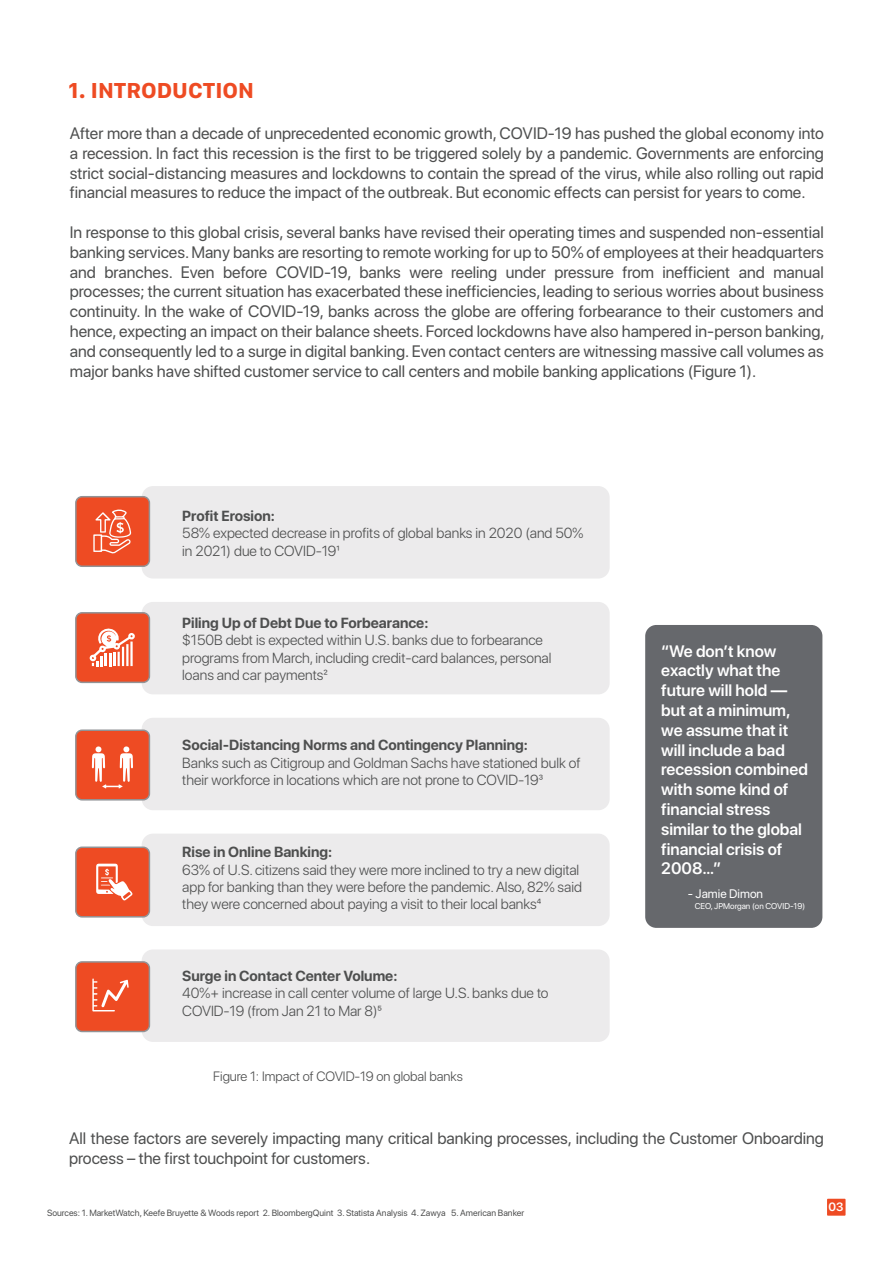
<style>
.page{position:relative;width:893px;height:1263px;background:#fff}
.page>*{position:absolute;margin:0;border:0;box-sizing:border-box;transform-origin:0 0}
.t1{font:700 22.5px "SF Compact Text";color:#ee4b23}
.t2{font:16.5px/19.8px "SF Pro Display";color:#4e4f4f;text-align:justify}
.t3{font:600 16.5px/19.8px "SF Pro Display";color:#fff}
.t4{font:300 14.55px/17.4px "SF Pro Display";color:#4e4f4f}
.t5{font:700 14.55px "SF Pro Display";color:#4e4f4f}
.t6{font:300 13.5px "SF Pro Display";color:#4e4f4f}
.t7{font:12.3px "SF Pro Display";color:#fff}
.t8{font:600 12px "SF Pro Display";color:#fff}
.t9{font:9px "SF Pro Display";color:#4e4f4f}
.t10{font:8.4px "SF Pro Display";color:#fff}
</style>
<div class="page">
<div style="left:827px;top:1199px;width:18px;height:17px;background:#ee4b23"></div>
<div style="left:645px;top:625px;width:177px;height:303px;background:#66686c;border-radius:11px"></div>
<div style="left:142px;top:834px;width:468px;height:92px;background:#ecebec;border-radius:11px"></div>
<div style="left:142px;top:949px;width:468px;height:93px;background:#ecebec;border-radius:11px"></div>
<div style="left:142px;top:718px;width:468px;height:92px;background:#ecebec;border-radius:11px"></div>
<div style="left:142px;top:602px;width:468px;height:92px;background:#ecebec;border-radius:11px"></div>
<div style="left:142px;top:486px;width:468px;height:92px;background:#ecebec;border-radius:11px"></div>
<div style="left:76px;top:613px;width:73px;height:69px;background:#ee4b23;border-radius:6px"></div>
<div style="left:75px;top:612px;width:75px;height:71px;border:2px solid #919396;border-radius:6px"></div>
<svg style="left:89px;top:628px;width:46px;height:38px"></svg>
<div style="left:76px;top:497px;width:73px;height:69px;background:#ee4b23;border-radius:6px"></div>
<div style="left:75px;top:496px;width:75px;height:71px;border:2px solid #919396;border-radius:6px"></div>
<div style="left:76px;top:730px;width:73px;height:70px;background:#ee4b23;border-radius:6px"></div>
<div style="left:75px;top:729px;width:75px;height:71px;border:2px solid #919396;border-radius:6px"></div>
<div style="left:76px;top:847px;width:73px;height:70px;background:#ee4b23;border-radius:6px"></div>
<div style="left:75px;top:846px;width:75px;height:71px;border:2px solid #919396;border-radius:6px"></div>
<div style="left:76px;top:962px;width:73px;height:69px;background:#ee4b23;border-radius:6px"></div>
<div style="left:75px;top:961px;width:75px;height:71px;border:2px solid #919396;border-radius:6px"></div>
<svg style="left:93px;top:509px;width:38px;height:45px"></svg>
<svg style="left:92px;top:746px;width:41px;height:43px"></svg>
<svg style="left:96px;top:864px;width:37px;height:37px"></svg>
<svg style="left:92px;top:978px;width:37px;height:33px"></svg>
<h1 class="t1" style="left:68px;top:77px;width:187px">1. INTRODUCTION</h1>
<p class="t2" style="left:70px;top:123px;width:756px">After more than a decade of unprecedented economic growth, COVID-19 has pushed the global economy into a recession. In fact this recession is the first to be triggered solely by a pandemic. Governments are enforcing strict social-distancing measures and lockdowns to contain the spread of the virus, while also rolling out rapid financial measures to reduce the impact of the outbreak. But economic effects can persist for years to come.</p>
<p class="t2" style="left:70px;top:222px;width:756px">In response to this global crisis, several banks have revised their operating times and suspended non-essential banking services. Many banks are resorting to remote working for up to 50% of employees at their headquarters and branches. Even before COVID-19, banks were reeling under pressure from inefficient and manual processes; the current situation has exacerbated these inefficiencies, leading to serious worries about business continuity. In the wake of COVID-19, banks across the globe are offering forbearance to their customers and hence, expecting an impact on their balance sheets. Forced lockdowns have also hampered in-person banking, and consequently led to a surge in digital banking. Even contact centers are witnessing massive call volumes as major banks have shifted customer service to call centers and mobile banking applications (Figure 1).</p>
<p class="t5" style="left:182px;top:507px;width:94px">Profit Erosion:</p>
<p class="t4" style="left:182px;top:525px;width:403px">58% expected decrease in profits of global banks in 2020 (and 50% in 2021) due to COVID-191</p>
<p class="t5" style="left:182px;top:614px;width:248px">Piling Up of Debt Due to Forbearance:</p>
<p class="t4" style="left:182px;top:631px;width:371px">$150B debt is expected within U.S. banks due to forbearance programs from March, including credit-card balances, personal loans and car payments2</p>
<p class="t5" style="left:182px;top:737px;width:347px">Social-Distancing Norms and Contingency Planning:</p>
<p class="t4" style="left:182px;top:754px;width:400px">Banks such as Citigroup and Goldman Sachs have stationed bulk of their workforce in locations which are not prone to COVID-193</p>
<p class="t5" style="left:182px;top:843px;width:151px">Rise in Online Banking:</p>
<p class="t4" style="left:182px;top:861px;width:401px">63% of U.S. citizens said they were more inclined to try a new digital app for banking than they were before the pandemic. Also, 82% said they were concerned about paying a visit to their local banks4</p>
<p class="t5" style="left:182px;top:967px;width:217px">Surge in Contact Center Volume:</p>
<p class="t4" style="left:182px;top:984px;width:368px">40%+ increase in call center volume of large U.S. banks due to<br>COVID-19 (from Jan 21 to Mar 8)5</p>
<p class="t6" style="left:213px;top:1068px;width:251px">Figure 1: Impact of COVID-19 on global banks</p>
<p class="t3" style="left:661px;top:641px;width:148px">“We don’t know exactly what the future will hold — but at a minimum, we assume that it will include a bad recession combined with some kind of financial stress similar to the global financial crisis of<br>2008…”</p>
<p class="t7" style="left:688px;top:886px;width:77px">- Jamie Dimon</p>
<p class="t10" style="left:695px;top:901px;width:112px">CEO, JPMorgan (on COVID-19)</p>
<p class="t2" style="left:69px;top:1128px;width:756px">All these factors are severely impacting many critical banking processes, including the Customer Onboarding process – the first touchpoint for customers.</p>
<p class="t9" style="left:47px;top:1207px;width:479px">Sources: 1. MarketWatch, Keefe Bruyette &amp; Woods report 2. BloombergQuint 3. Statista Analysis 4. Zawya 5. American Banker</p>
<p class="t8" style="left:829px;top:1200px;width:17px">03</p>
</div>
